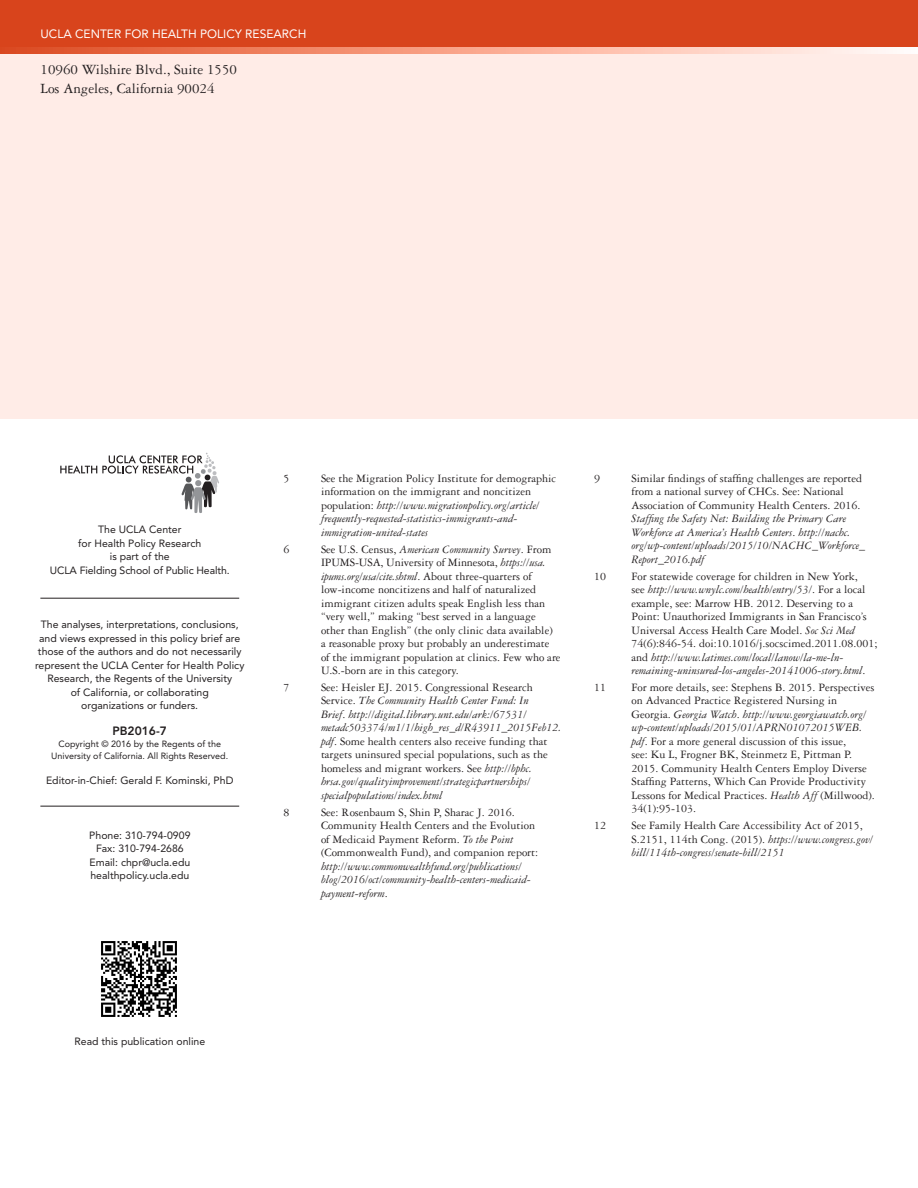
<style>
.page{position:relative;width:918px;height:1188px;background:#fff}
.page>*{position:absolute;margin:0;border:0;box-sizing:border-box;transform-origin:0 0}
.t1{font:15px "Garamond Three";color:#231f20}
.End_Notes{font:12px/13.5px "Garamond Three";color:#231f20}
.End_Notes-2{font:italic 12px/13.5px "Garamond Three";color:#231f20}
.t2{font:12px "Avenir";color:#fff}
.t3{font:800 12px "Avenir";color:#231f20}
.t4{font:10.5px/13.5px "Avenir";color:#231f20;text-align:center}
.t5{font:9px "Avenir";color:#231f20}
.s1{font-style:normal}
.s2{font-style:italic}
</style>
<div class="page">
<div style="left:0;top:0;width:918px;height:418px;background:#ffece7"></div>
<div style="left:0;top:0;width:918px;height:50px;background:#d8441c"></div>
<svg style="left:0;top:47px;width:918px;height:7px;background:#f4a48c"></svg>
<svg style="left:60px;top:453px;width:159px;height:60px"></svg>
<hr style="left:40px;top:598px;width:199px;height:1px;background:#231f20">
<hr style="left:40px;top:806px;width:199px;height:1px;background:#231f20">
<img style="left:101px;top:941px;width:76px;height:76px">
<p class="t2" style="left:40px;top:27px;width:267px">UCLA CENTER FOR HEALTH POLICY RESEARCH</p>
<p class="t1" style="left:40px;top:61px;width:198px">10960 Wilshire Blvd., Suite 1550</p>
<p class="t1" style="left:40px;top:81px;width:176px">Los Angeles, California 90024</p>
<p class="t4" style="left:98px;top:523px;width:85px">The UCLA Center</p>
<p class="t4" style="left:78px;top:536px;width:124px">for Health Policy Research</p>
<p class="t4" style="left:110px;top:550px;width:61px">is part of the</p>
<p class="t4" style="left:50px;top:563px;width:181px">UCLA Fielding School of Public Health.</p>
<p class="t4" style="left:35px;top:618px;width:211px">The analyses, interpretations, conclusions, and views expressed in this policy brief are those of the authors and do not necessarily represent the UCLA Center for Health Policy Research, the Regents of the University<br>of California, or collaborating</p>
<p class="t4" style="left:81px;top:699px;width:118px">organizations or funders.</p>
<p class="t3" style="left:113px;top:723px;width:56px">PB2016-7</p>
<p class="t5" style="left:58px;top:738px;width:164px">Copyright © 2016 by the Regents of the</p>
<p class="t5" style="left:51px;top:750px;width:178px">University of California. All Rights Reserved.</p>
<p class="t4" style="left:46px;top:774px;width:189px">Editor-in-Chief: Gerald F. Kominski, PhD</p>
<p class="t4" style="left:89px;top:828px;width:103px">Phone: 310-794-0909</p>
<p class="t4" style="left:96px;top:842px;width:89px">Fax: 310-794-2686</p>
<p class="t4" style="left:90px;top:855px;width:102px">Email: chpr@ucla.edu</p>
<p class="t4" style="left:90px;top:869px;width:101px">healthpolicy.ucla.edu</p>
<p class="End_Notes" style="left:284px;top:471px;width:7px">5</p>
<p class="End_Notes-2" style="left:321px;top:472px;width:237px"><span class="s1">See the Migration Policy Institute for demographic information on the immigrant and noncitizen population:</span> http://www.migrationpolicy.org/article/ frequently-requested-statistics-immigrants-and&shy;immigration-united-states</p>
<p class="End_Notes" style="left:284px;top:542px;width:7px">6</p>
<p class="End_Notes" style="left:321px;top:542px;width:241px">See U.S. Census, <span class="s2">American Community Survey</span>. From IPUMS-USA, University of Minnesota, <span class="s2">https://usa. ipums.org/usa/cite.shtml</span>. About three-quarters of low-income noncitizens and half of naturalized immigrant citizen adults speak English less than “very well,” making “best served in a language other than English” (the only clinic data available)<br>a reasonable proxy but probably an underestimate of the immigrant population at clinics. Few who are U.S.-born are in this category.</p>
<p class="End_Notes" style="left:284px;top:680px;width:7px">7</p>
<p class="End_Notes-2" style="left:321px;top:681px;width:242px"><span class="s1">See: Heisler EJ. 2015. Congressional Research Service.</span> The Community Health Center Fund: In<br>Brief<span class="s1">.</span> http://digital.library.unt.edu/ark:/67531/ metadc503374/m1/1/high_res_d/R43911_2015Feb12. pdf<span class="s1">. Some health centers also receive funding that targets uninsured special populations, such as the homeless and migrant workers. See</span> http://bphc. hrsa.gov/qualityimprovement/strategicpartnerships/ specialpopulations/index.html</p>
<p class="End_Notes" style="left:284px;top:805px;width:7px">8</p>
<p class="End_Notes" style="left:321px;top:805px;width:219px">See: Rosenbaum S, Shin P, Sharac J. 2016.<br>Community Health Centers and the Evolution of Medicaid Payment Reform. <span class="s2">To the Point </span>(Commonwealth Fund), and companion report: <span class="s2">http://www.commonwealthfund.org/publications/ blog/2016/oct/community-health-centers-medicaid&shy;payment-reform</span>.</p>
<p class="End_Notes" style="left:594px;top:471px;width:7px">9</p>
<p class="End_Notes-2" style="left:632px;top:472px;width:235px"><span class="s1">Similar findings of staffing challenges are reported from a national survey of CHCs. See: National Association of Community Health Centers. 2016.<br></span>Staffing the Safety Net: Building the Primary Care Workforce at America’s Health Centers<span class="s1">.</span> http://nachc. org/wp-content/uploads/2015/10/NACHC_Workforce_ Report_2016.pdf</p>
<p class="End_Notes" style="left:594px;top:569px;width:13px">10</p>
<p class="End_Notes" style="left:632px;top:569px;width:247px">For statewide coverage for children in New York,<br>see <span class="s2">http://www.wnylc.com/health/entry/53/</span>. For a local example, see: Marrow HB. 2012. Deserving to a Point: Unauthorized Immigrants in San Francisco’s Universal Access Health Care Model. <span class="s2">Soc Sci Med </span>74(6):846-54. doi:10.1016/j.socscimed.2011.08.001; and <span class="s2">http://www.latimes.com/local/lanow/la-me-ln&shy;remaining-uninsured-los-angeles-20141006-story.html</span>.</p>
<p class="End_Notes" style="left:594px;top:680px;width:13px">11</p>
<p class="End_Notes" style="left:632px;top:680px;width:245px">For more details, see: Stephens B. 2015. Perspectives on Advanced Practice Registered Nursing in Georgia. <span class="s2">Georgia Watch</span>. <span class="s2">http://www.georgiawatch.org/ wp-content/uploads/2015/01/APRN01072015WEB. pdf</span>. For a more general discussion of this issue,<br>see: Ku L, Frogner BK, Steinmetz E, Pittman P.<br>2015. Community Health Centers Employ Diverse Staffing Patterns, Which Can Provide Productivity Lessons for Medical Practices. <span class="s2">Health Aff</span> (Millwood).<br>34(1):95-103.</p>
<p class="End_Notes" style="left:594px;top:819px;width:13px">12</p>
<p class="End_Notes" style="left:632px;top:819px;width:243px">See Family Health Care Accessibility Act of 2015,<br>S.2151, 114th Cong. (2015). <span class="s2">https://www.congress.gov/ bill/114th-congress/senate-bill/2151</span></p>
<p class="t4" style="left:75px;top:1035px;width:132px">Read this publication online</p>
</div>
